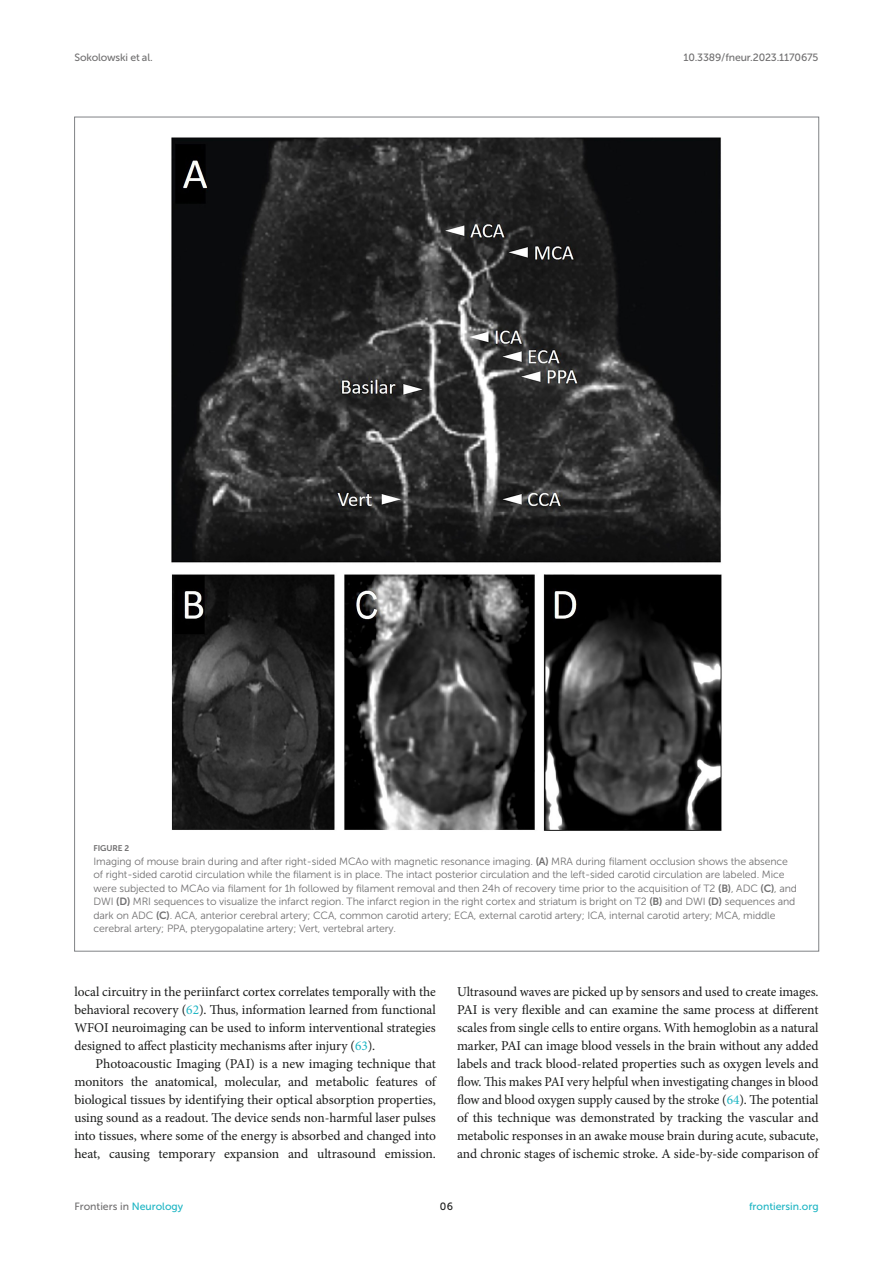
<style>
.page{position:relative;width:893px;height:1263px;background:#fff}
.page>*{position:absolute;margin:0;border:0;box-sizing:border-box;transform-origin:0 0}
.TEXT{font:13.5px/18px "Minion Pro";letter-spacing:-.005em;color:#1b1c1b;text-align:justify}
.FIG_LEG{font:10.5px/13.5px "Museo Sans 300";letter-spacing:-.01em;color:#706f70}
.t1{font:10.5px "Museo Sans 500";letter-spacing:-.015em;color:#706f70}
.t2{font:10.5px "Museo Sans 500";color:#1db5c3}
.t3{font:10.5px "Museo Sans 500";color:#1b1c1b}
.FIG_HD{font:8.25px "Museo Sans 700";letter-spacing:-.01em;color:#706f70}
.s1{font-family:"Museo Sans 700"}
.s2{color:#1db5c3}
</style>
<div class="page">
<img style="left:171px;top:137px;width:551px;height:694px">
<p class="t1" style="left:74px;top:51px;width:80px">Sokolowski et al.</p>
<p class="t1" style="left:683px;top:51px;width:137px">10.3389/fneur.2023.1170675</p>
<p class="FIG_HD" style="left:94px;top:844px;width:37px">FIGURE 2</p>
<p class="FIG_LEG" style="left:94px;top:854px;width:705px">Imaging of mouse brain during and after right-sided MCAo with magnetic resonance imaging. <span class="s1">(A)</span> MRA during filament occlusion shows the absence of right-sided carotid circulation while the filament is in place. The intact posterior circulation and the left-sided carotid circulation are labeled. Mice were subjected to MCAo via filament for 1 h followed by filament removal and then 24 h of recovery time prior to the acquisition of T2 <span class="s1">(B)</span>, ADC <span class="s1">(C)</span>, and DWI <span class="s1">(D)</span> MRI sequences to visualize the infarct region. The infarct region in the right cortex and striatum is bright on T2 <span class="s1">(B)</span> and DWI <span class="s1">(D)</span> sequences and dark on ADC <span class="s1">(C)</span>. ACA, anterior cerebral artery; CCA, common carotid artery; ECA, external carotid artery; ICA, internal carotid artery; MCA, middle cerebral artery; PPA, pterygopalatine artery; Vert, vertebral artery.</p>
<p class="TEXT" style="left:74px;top:983px;width:363px">local circuitry in the periinfarct cortex correlates temporally with the behavioral recovery (<span class="s2">62</span>). Thus, information learned from functional WFOI neuroimaging can be used to inform interventional strategies designed to affect plasticity mechanisms after injury (<span class="s2">63</span>).</p>
<p class="TEXT" style="left:74px;top:1055px;width:363px;text-indent:21px">Photoacoustic Imaging (PAI) is a new imaging technique that monitors the anatomical, molecular, and metabolic features of biological tissues by identifying their optical absorption properties, using sound as a readout. The device sends non-harmful laser pulses into tissues, where some of the energy is absorbed and changed into heat, causing temporary expansion and ultrasound emission.</p>
<p class="TEXT" style="left:457px;top:983px;width:363px">Ultrasound waves are picked up by sensors and used to create images.<br>PAI is very flexible and can examine the same process at different scales from single cells to entire organs. With hemoglobin as a natural marker, PAI can image blood vessels in the brain without any added labels and track blood-related properties such as oxygen levels and flow. This makes PAI very helpful when investigating changes in blood flow and blood oxygen supply caused by the stroke (<span class="s2">64</span>). The potential of this technique was demonstrated by tracking the vascular and metabolic responses in an awake mouse brain during acute, subacute, and chronic stages of ischemic stroke. A side-by-side comparison of</p>
<p class="t1" style="left:74px;top:1200px;width:110px">Frontiers in <span class="s2">Neurology</span></p>
<p class="t3" style="left:440px;top:1200px;width:15px">06</p>
<p class="t2" style="left:749px;top:1200px;width:71px">frontiersin.org</p>
</div>
